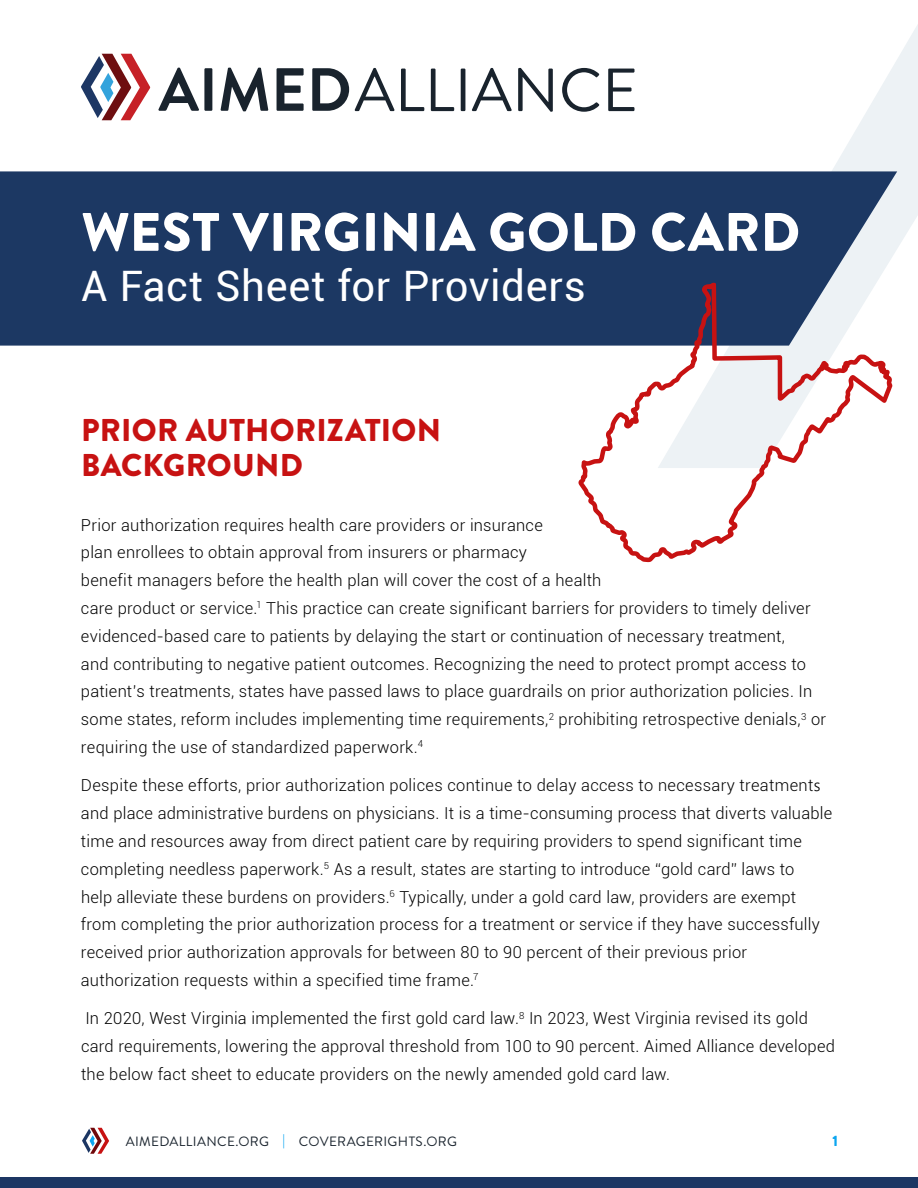
<style>
.page{position:relative;width:918px;height:1188px;background:#fff}
.page>*{position:absolute;margin:0;border:0;box-sizing:border-box;transform-origin:0 0}
.t1{font:900 54px "Brandon Grotesque";letter-spacing:.005em;color:#fff}
.t2{font:42px "Roboto";letter-spacing:.015em;color:#fff}
.t3{font:900 31.5px/35.2px "Brandon Grotesque";letter-spacing:.01em;color:#c71212}
.t4{font:300 16.5px/27.8px "Roboto";letter-spacing:.015em;color:#000}
.t5{font:900 15px "Brandon Grotesque";color:#0da6f0}
.t6{font:13.5px "Brandon Grotesque";letter-spacing:.03em;color:#1a242e}
.s1{font-family:"Segoe UI"}
.s2{color:#0da6f0}
</style>
<div class="page">
<svg style="left:832px;top:25px;width:86px;height:223px;fill:#edf2f5"></svg>
<div style="left:0;top:171px;width:897px;height:175px;background:#1c3863"></div>
<svg style="left:82px;top:1128px;width:27px;height:26px"></svg>
<div style="left:0;top:1177px;width:918px;height:11px;background:#1c3663"></div>
<svg style="left:81px;top:54px;width:69px;height:66px"></svg>
<svg style="left:158px;top:68px;width:41px;height:43px"></svg>
<div style="left:204px;top:68px;width:8px;height:43px;background:#19232d"></div>
<svg style="left:221px;top:68px;width:47px;height:43px"></svg>
<svg style="left:277px;top:68px;width:27px;height:43px"></svg>
<svg style="left:312px;top:68px;width:83px;height:43px"></svg>
<svg style="left:401px;top:69px;width:23px;height:42px"></svg>
<svg style="left:431px;top:69px;width:23px;height:42px"></svg>
<hr style="left:461px;top:69px;width:4px;height:42px;background:#19232d">
<svg style="left:472px;top:68px;width:40px;height:43px"></svg>
<svg style="left:518px;top:68px;width:35px;height:44px"></svg>
<svg style="left:562px;top:68px;width:37px;height:44px"></svg>
<svg style="left:608px;top:69px;width:26px;height:42px"></svg>
<svg style="left:576px;top:279px;width:320px;height:284px"></svg>
<h1 class="t1" style="left:81px;top:194px;width:720px">WEST VIRGINIA GOLD CARD</h1>
<h2 class="t2" style="left:81px;top:257px;width:506px">A Fact Sheet for Providers</h2>
<h3 class="t3" style="left:81px;top:412px;width:361px">PRIOR AUTHORIZATION<br>BACKGROUND</h3>
<p class="t4" style="left:81px;top:510px;width:747px">Prior authorization requires health care providers or insurance<br>plan enrollees to obtain approval from insurers or pharmacy<br>benefit managers before the health plan will cover the cost of a health<br>care product or service.<sup>1</sup> This practice can create significant barriers for providers to timely deliver evidenced-based care to patients by delaying the start or continuation of necessary treatment,<br>and contributing to negative patient outcomes. Recognizing the need to protect prompt access to patient’s treatments, states have passed laws to place guardrails on prior authorization policies. In some states, reform includes implementing time requirements,<sup>2</sup> prohibiting retrospective denials,<sup>3</sup> or requiring the use of standardized paperwork.<sup>4</sup></p>
<p class="t4" style="left:81px;top:771px;width:753px">Despite these efforts, prior authorization polices continue to delay access to necessary treatment<span class="s1">s </span>and place administrative burdens on physicians. It is a time-consuming process that diverts valuable time and resources away from direct patient care by requiring providers to spend significant time completing needless paperwork.<sup>5</sup> As a result, states are starting to introduce “gold card” laws to<br>help alleviate these burdens on providers.<sup>6</sup> Typically, under a gold card law, providers are exempt from completing the prior authorization process for a treatment or service if they have successfully received prior authorization approvals for between 80 to 90 percent of their previous prior authorization requests within a specified time frame.<sup>7</sup></p>
<p class="t4" style="left:81px;top:1004px;width:756px">In 2020, West Virginia implemented the first gold card law.<sup>8</sup> In 2023, West Virginia revised its gold card requirements, lowering the approval threshold from 100 to 90 percent. Aimed Alliance developed the below fact sheet to educate providers on the newly amended gold card law.</p>
<p class="t6" style="left:126px;top:1132px;width:333px">AIMEDALLIANCE.ORG <span class="s2">|</span> COVERAGERIGHTS.ORG</p>
<p class="t5" style="left:832px;top:1130px;width:7px">1</p>
</div>
